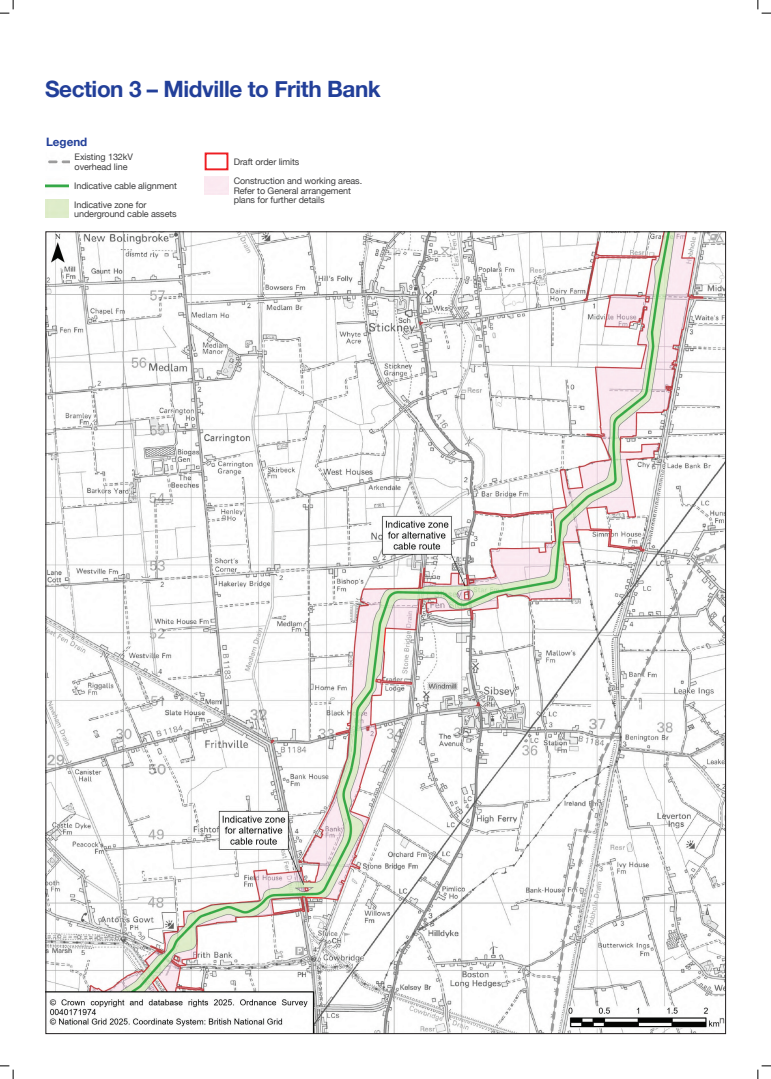
<style>
.page{position:relative;width:771px;height:1079px;background:#fff}
.page>*{position:absolute;margin:0;border:0;box-sizing:border-box;transform-origin:0 0}
.t1{font:700 22.5px "Helvetica Neue";letter-spacing:-.02em;color:#223f99}
.t2{font:700 11.62px "Helvetica Neue";color:#223f99}
.t3{font:9px/9.5px "Helvetica Neue";letter-spacing:-.01em;color:#3e3e3f}
</style>
<div class="page">
<img style="left:47px;top:233px;width:676px;height:799px">
<img style="left:48px;top:160px;width:21px;height:4px">
<div style="left:204px;top:152px;width:24px;height:18px;background:#fff;border:2px solid #ee1e23"></div>
<img style="left:45px;top:184px;width:24px;height:4px">
<svg style="left:0;top:0;width:14px;height:14px"></svg>
<svg style="left:0;top:1065px;width:14px;height:14px"></svg>
<svg style="left:757px;top:0;width:13px;height:14px"></svg>
<svg style="left:757px;top:1065px;width:13px;height:14px"></svg>
<h1 class="t1" style="left:45px;top:71px;width:337px">Section 3 – Midville to Frith Bank</h1>
<p class="t2" style="left:46px;top:133px;width:43px">Legend</p>
<p class="t3" style="left:75px;top:153px;width:60px">Existing 132kV overhead line</p>
<p class="t3" style="left:74px;top:182px;width:104px">Indicative cable alignment</p>
<p class="t3" style="left:74px;top:200px;width:104px">Indicative zone for underground cable assets</p>
<p class="t3" style="left:234px;top:153px;width:130px;line-height:19.1px">Draft order limits<br>Construction and working areas.</p>
<p class="t3" style="left:234px;top:186px;width:119px">Refer to General arrangement plans for further details</p>
</div>
